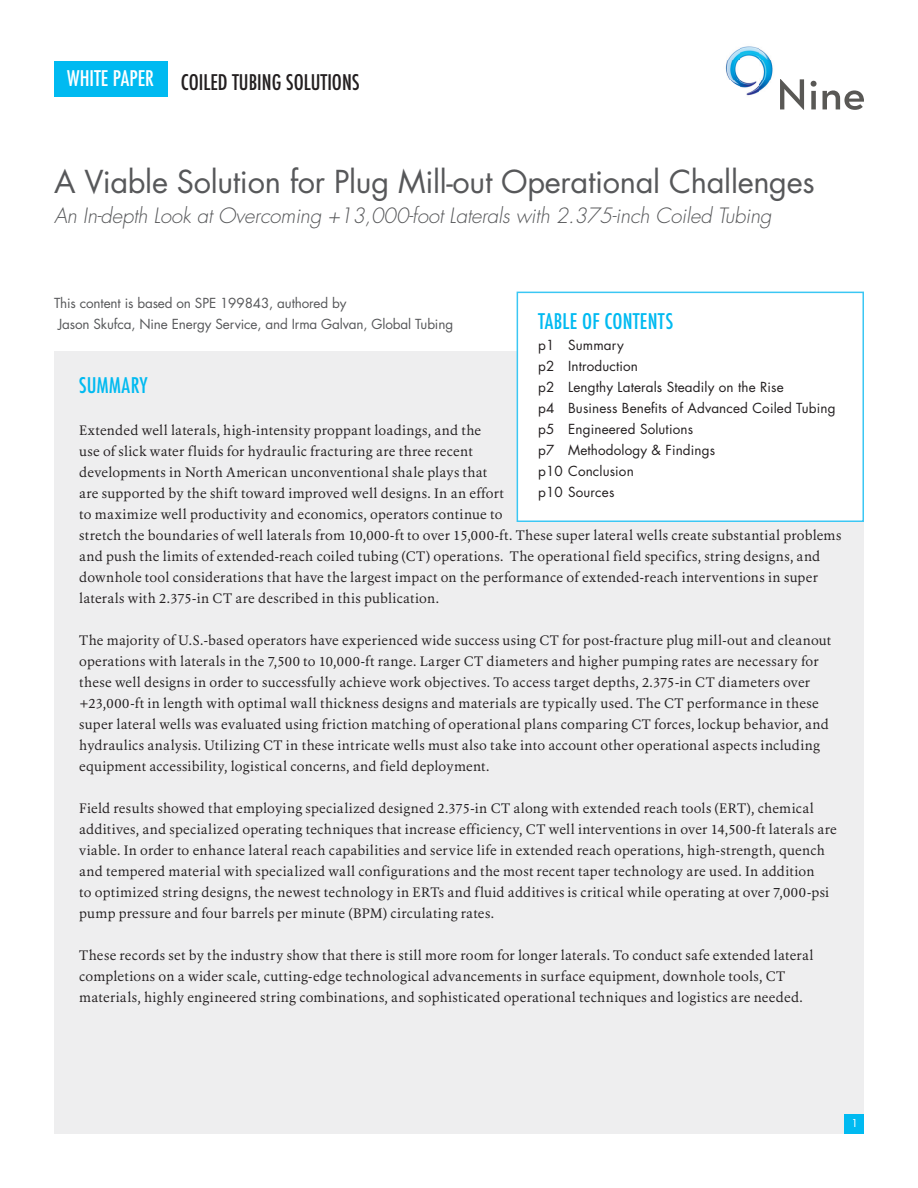
<style>
.page{position:relative;width:918px;height:1188px;background:#fff}
.page>*{position:absolute;margin:0;border:0;box-sizing:border-box;transform-origin:0 0}
.t1{font:30.75px "Futura";letter-spacing:-.01em;color:#57585a}
.t2{font:500 condensed 21px "Futura";color:#231f20}
.Body_Copy_8_5pt_blac{font:500 condensed 21px "Futura";letter-spacing:.01em;color:#00baf1}
.AA_Header_01{font:500 condensed 21px "Futura";color:#fff}
.t3{font:condensed 21px "Futura";letter-spacing:.015em;color:#00baf1}
.t4{font:italic 300 20.55px "Futura";letter-spacing:-.01em;color:#57585a}
.t5{font:13.5px/21px "Erato";letter-spacing:.02em;color:#231f20}
.Body_Copy_8_5pt_blac-2{font:13.5px/21px "Futura";letter-spacing:.01em;color:#231f20}
.t6{font:13.5px "Futura";letter-spacing:-.01em;color:#57585a}
.t7{font:10.5px "Futura";color:#fff}
</style>
<div class="page">
<div style="left:54px;top:351px;width:810px;height:783px;background:#eeeeef"></div>
<div style="left:54px;top:61px;width:113px;height:36px;background:#00baf1"></div>
<svg style="left:780px;top:79px;width:24px;height:31px"></svg>
<svg style="left:811px;top:81px;width:6px;height:28px"></svg>
<svg style="left:823px;top:90px;width:41px;height:20px"></svg>
<img style="left:725px;top:46px;width:48px;height:50px">
<div style="left:845px;top:1115px;width:19px;height:19px;background:#00baf1"></div>
<div style="left:516px;top:291px;width:348px;height:231px;background:#fff"></div>
<p class="AA_Header_01" style="left:67px;top:65px;width:88px">WHITE PAPER</p>
<p class="t2" style="left:181px;top:69px;width:180px">COILED TUBING SOLUTIONS</p>
<p class="t1" style="left:54px;top:161px;width:762px">A Viable Solution for Plug Mill-out Operational Challenges</p>
<p class="t4" style="left:54px;top:203px;width:719px">An In-depth Look at Overcoming +13,000-foot Laterals with 2.375-inch Coiled Tubing</p>
<p class="t6" style="left:54px;top:293px;width:294px">This content is based on SPE 199843, authored by</p>
<p class="t6" style="left:58px;top:314px;width:397px">Jason Skufca, Nine Energy Service, and Irma Galvan, Global Tubing</p>
<p class="Body_Copy_8_5pt_blac" style="left:538px;top:308px;width:137px">TABLE OF CONTENTS</p>
<p class="Body_Copy_8_5pt_blac-2" style="left:538px;top:334px;width:299px">p1 Summary<br>p2 Introduction<br>p2 Lengthy Laterals Steadily on the Rise<br>p4 Business Benefits of Advanced Coiled Tubing p5 Engineered Solutions<br>p7 Methodology &amp; Findings<br>p10 Conclusion<br>p10 Sources</p>
<p class="t3" style="left:79px;top:372px;width:70px">SUMMARY</p>
<p class="t5" style="left:79px;top:420px;width:764px">Extended well laterals, high-intensity proppant loadings, and the<br>use of slick water fluids for hydraulic fracturing are three recent<br>developments in North American unconventional shale plays that<br>are supported by the shift toward improved well designs. In an effort<br>to maximize well productivity and economics, operators continue to<br>stretch the boundaries of well laterals from 10,000-ft to over 15,000-ft. These super lateral wells create substantial problems and push the limits of extended-reach coiled tubing (CT) operations. The operational field specifics, string designs, and downhole tool considerations that have the largest impact on the performance of extended-reach interventions in super laterals with 2.375-in CT are described in this publication.</p>
<p class="t5" style="left:79px;top:630px;width:754px">The majority of U.S.-based operators have experienced wide success using CT for post-fracture plug mill-out and cleanout operations with laterals in the 7,500 to 10,000-ft range. Larger CT diameters and higher pumping rates are necessary for these well designs in order to successfully achieve work objectives. To access target depths, 2.375-in CT diameters over +23,000-ft in length with optimal wall thickness designs and materials are typically used. The CT performance in these super lateral wells was evaluated using friction matching of operational plans comparing CT forces, lockup behavior, and hydraulics analysis. Utilizing CT in these intricate wells must also take into account other operational aspects including equipment accessibility, logistical concerns, and field deployment.</p>
<p class="t5" style="left:79px;top:798px;width:759px">Field results showed that employing specialized designed 2.375-in CT along with extended reach tools (ERT), chemical additives, and specialized operating techniques that increase efficiency, CT well interventions in over 14,500-ft laterals are viable. In order to enhance lateral reach capabilities and service life in extended reach operations, high-strength, quench and tempered material with specialized wall configurations and the most recent taper technology are used. In addition<br>to optimized string designs, the newest technology in ERTs and fluid additives is critical while operating at over 7,000-psi pump pressure and four barrels per minute (BPM) circulating rates.</p>
<p class="t5" style="left:79px;top:945px;width:736px">These records set by the industry show that there is still more room for longer laterals. To conduct safe extended lateral completions on a wider scale, cutting-edge technological advancements in surface equipment, downhole tools, CT materials, highly engineered string combinations, and sophisticated operational techniques and logistics are needed.</p>
<p class="t7" style="left:852px;top:1117px;width:8px">1</p>
</div>
